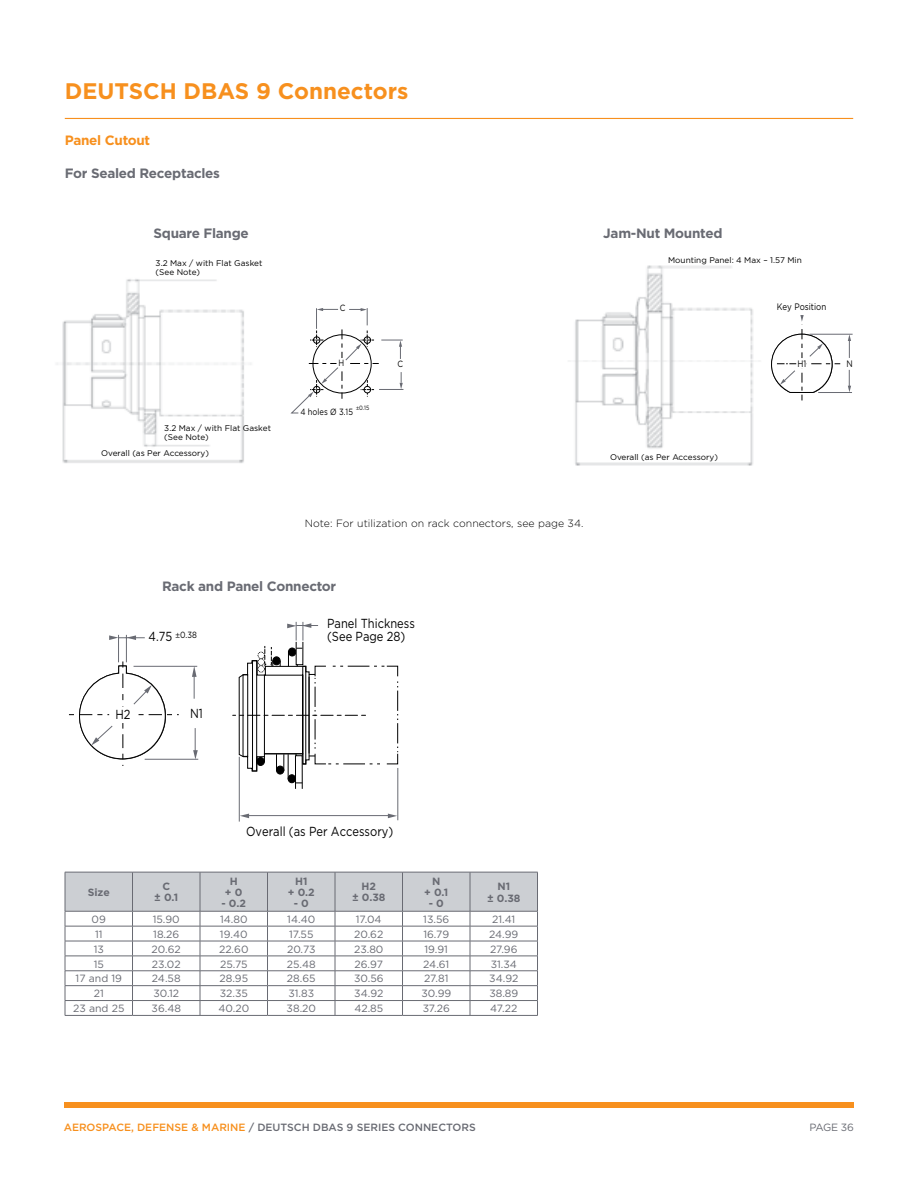
<style>
.page{position:relative;width:918px;height:1188px;background:#fff}
.page>*{position:absolute;margin:0;border:0;box-sizing:border-box;transform-origin:0 0}
.t1{font:700 22.5px "Gotham";color:#f7901e}
.t2{font:700 13.5px "Gotham";letter-spacing:-.02em;color:#696b73}
.t3{font:700 13.5px "Gotham";letter-spacing:-.02em;color:#f7901e}
.t4{font:13.05px "Gotham";color:#000;scale:.85 1}
.t5{font:10.5px "Gotham";color:#696b73}
.t6{font:500 10.5px "Gotham";color:#696b73}
.t7{font:300 10.5px "Gotham";color:#000}
.t8{font:700 10.5px/11.1px "Gotham";color:#696b73;text-align:center}
.t9{font:9.45px "Gotham";color:#000;scale:.85 1}
.t10{font:9px "Gotham";color:#000;scale:.85 1}
.t11{font:8.25px/9px "Gotham";color:#000}
.t12{font:6.15px "Gotham";color:#000;scale:.85 1}
.s1{font-family:"Myriad Pro"}
.s2{color:#f7901e}
</style>
<div class="page">
<div style="left:65px;top:1102px;width:789px;height:6px;background:#f7901e"></div>
<hr style="left:65px;top:118px;width:788px;height:1px;background:#f7901e">
<img style="left:574px;top:265px;width:180px;height:201px">
<img style="left:57px;top:279px;width:194px;height:184px">
<svg style="left:240px;top:814px;width:9px;height:4px"></svg>
<div style="left:295px;top:755px;width:8px;height:34px;border:1px solid #000"></div>
<hr style="left:239px;top:757px;width:1px;height:65px;background:#696b73">
<hr style="left:397px;top:768px;width:1px;height:52px;background:#696b73">
<svg style="left:233px;top:622px;width:166px;height:161px"></svg>
<svg style="left:388px;top:814px;width:9px;height:4px"></svg>
<hr style="left:247px;top:815px;width:144px;height:1px;background:#696b73">
<svg style="left:69px;top:635px;width:130px;height:131px"></svg>
<div style="left:258px;top:665px;width:7px;height:7px;border:1px dashed #000;border-radius:50%"></div>
<div style="left:258px;top:652px;width:7px;height:7px;border:1px dashed #000;border-radius:50%"></div>
<div style="left:258px;top:659px;width:7px;height:7px;border:1px dashed #000;border-radius:50%"></div>
<hr style="left:133px;top:1015px;width:67px;height:1px;background:#696b73">
<hr style="left:200px;top:1015px;width:68px;height:1px;background:#696b73">
<hr style="left:268px;top:1015px;width:67px;height:1px;background:#696b73">
<hr style="left:335px;top:1015px;width:68px;height:1px;background:#696b73">
<hr style="left:403px;top:1015px;width:67px;height:1px;background:#696b73">
<hr style="left:470px;top:1015px;width:68px;height:1px;background:#696b73">
<hr style="left:65px;top:1015px;width:68px;height:1px;background:#696b73">
<svg style="left:65px;top:872px;width:473px;height:143px"></svg>
<svg style="left:290px;top:308px;width:113px;height:106px"></svg>
<hr style="left:818px;top:392px;width:34px;height:1px;background:#696b73">
<hr style="left:810px;top:334px;width:43px;height:1px;background:#696b73">
<svg style="left:848px;top:334px;width:3px;height:24px"></svg>
<svg style="left:848px;top:370px;width:3px;height:22px"></svg>
<svg style="left:771px;top:315px;width:69px;height:85px"></svg>
<h1 class="t1" style="left:65px;top:76px;width:345px">DEUTSCH DBAS 9 Connectors</h1>
<p class="t3" style="left:65px;top:131px;width:87px">Panel Cutout</p>
<p class="t2" style="left:65px;top:164px;width:157px">For Sealed Receptacles</p>
<p class="t2" style="left:153px;top:225px;width:97px">Square Flange</p>
<p class="t11" style="left:156px;top:259px;width:108px">3.2 Max / with Flat Gasket (See Note)</p>
<p class="t11" style="left:164px;top:423px;width:108px">3.2 Max / with Flat Gasket (See Note)</p>
<p class="t11" style="left:101px;top:448px;width:109px">Overall (as Per Accessory)</p>
<p class="t10" style="left:340px;top:302px;width:8px">C</p>
<p class="t10" style="left:339px;top:357px;width:8px">H</p>
<p class="t10" style="left:397px;top:358px;width:8px">C</p>
<p class="t12" style="left:356px;top:404px;width:17px"><span class="s1">±</span>0.15</p>
<p class="t10" style="left:300px;top:406px;width:63px">4 holes Ø 3.15</p>
<p class="t2" style="left:603px;top:225px;width:121px">Jam-Nut Mounted</p>
<p class="t11" style="left:668px;top:256px;width:135px">Mounting Panel: 4 Max – 1.57 Min</p>
<p class="t9" style="left:777px;top:300px;width:60px">Key Position</p>
<p class="t11" style="left:610px;top:453px;width:109px">Overall (as Per Accessory)</p>
<p class="t9" style="left:797px;top:357px;width:12px">H1</p>
<p class="t9" style="left:847px;top:357px;width:9px">N</p>
<p class="t7" style="left:305px;top:517px;width:280px">Note: For utilization on rack connectors, see page 34.</p>
<p class="t2" style="left:162px;top:577px;width:176px">Rack and Panel Connector</p>
<p class="t4" style="left:327px;top:615px;width:105px">Panel Thickness</p>
<p class="t10" style="left:176px;top:629px;width:27px"><span class="s1">±</span>0.38</p>
<p class="t4" style="left:149px;top:628px;width:29px">4.75</p>
<p class="t4" style="left:327px;top:628px;width:94px">(See Page 28)</p>
<p class="t4" style="left:115px;top:706px;width:19px">H2</p>
<p class="t4" style="left:190px;top:705px;width:17px">N1</p>
<p class="t4" style="left:246px;top:823px;width:175px">Overall (as Per Accessory)</p>
<p class="t8" style="left:88px;top:887px;width:24px">Size</p>
<p class="t8" style="left:154px;top:881px;width:26px">C<br>± 0.1</p>
<p class="t8" style="left:225px;top:875px;width:19px">H<br>+ 0</p>
<p class="t8" style="left:222px;top:898px;width:26px">- 0.2</p>
<p class="t8" style="left:288px;top:875px;width:28px">H1<br>+ 0.2</p>
<p class="t8" style="left:294px;top:898px;width:17px">- 0</p>
<p class="t8" style="left:352px;top:881px;width:35px">H2<br>± 0.38</p>
<p class="t8" style="left:424px;top:875px;width:26px">N<br>+ 0.1</p>
<p class="t8" style="left:429px;top:898px;width:17px">- 0</p>
<p class="t8" style="left:487px;top:881px;width:35px">N1<br>± 0.38</p>
<p class="t5" style="left:92px;top:913px;width:16px">09</p>
<p class="t5" style="left:153px;top:913px;width:29px">15.90</p>
<p class="t5" style="left:220px;top:913px;width:29px">14.80</p>
<p class="t5" style="left:287px;top:913px;width:29px">14.40</p>
<p class="t5" style="left:356px;top:913px;width:27px">17.04</p>
<p class="t5" style="left:423px;top:913px;width:27px">13.56</p>
<p class="t5" style="left:492px;top:913px;width:25px">21.41</p>
<p class="t5" style="left:95px;top:927px;width:9px">11</p>
<p class="t5" style="left:153px;top:927px;width:28px">18.26</p>
<p class="t5" style="left:220px;top:927px;width:29px">19.40</p>
<p class="t5" style="left:289px;top:927px;width:26px">17.55</p>
<p class="t5" style="left:354px;top:927px;width:31px">20.62</p>
<p class="t5" style="left:423px;top:927px;width:27px">16.79</p>
<p class="t5" style="left:489px;top:927px;width:31px">24.99</p>
<p class="t5" style="left:94px;top:942px;width:12px">13</p>
<p class="t5" style="left:152px;top:942px;width:31px">20.62</p>
<p class="t5" style="left:219px;top:942px;width:31px">22.60</p>
<p class="t5" style="left:287px;top:942px;width:30px">20.73</p>
<p class="t5" style="left:354px;top:942px;width:31px">23.80</p>
<p class="t5" style="left:425px;top:942px;width:25px">19.91</p>
<p class="t5" style="left:490px;top:942px;width:29px">27.96</p>
<p class="t5" style="left:94px;top:957px;width:12px">15</p>
<p class="t5" style="left:152px;top:957px;width:30px">23.02</p>
<p class="t5" style="left:220px;top:957px;width:29px">25.75</p>
<p class="t5" style="left:287px;top:957px;width:30px">25.48</p>
<p class="t5" style="left:355px;top:957px;width:30px">26.97</p>
<p class="t5" style="left:423px;top:957px;width:28px">24.61</p>
<p class="t5" style="left:491px;top:957px;width:28px">31.34</p>
<p class="t5" style="left:76px;top:972px;width:48px">17 and 19</p>
<p class="t5" style="left:152px;top:972px;width:30px">24.58</p>
<p class="t5" style="left:219px;top:972px;width:30px">28.95</p>
<p class="t5" style="left:287px;top:972px;width:30px">28.65</p>
<p class="t5" style="left:354px;top:972px;width:31px">30.56</p>
<p class="t5" style="left:424px;top:972px;width:26px">27.81</p>
<p class="t5" style="left:489px;top:972px;width:31px">34.92</p>
<p class="t5" style="left:94px;top:987px;width:12px">21</p>
<p class="t5" style="left:153px;top:987px;width:27px">30.12</p>
<p class="t5" style="left:220px;top:987px;width:30px">32.35</p>
<p class="t5" style="left:288px;top:987px;width:27px">31.83</p>
<p class="t5" style="left:354px;top:987px;width:31px">34.92</p>
<p class="t5" style="left:421px;top:987px;width:31px">30.99</p>
<p class="t5" style="left:489px;top:987px;width:30px">38.89</p>
<p class="t5" style="left:73px;top:1002px;width:53px">23 and 25</p>
<p class="t5" style="left:152px;top:1002px;width:31px">36.48</p>
<p class="t5" style="left:218px;top:1002px;width:32px">40.20</p>
<p class="t5" style="left:287px;top:1002px;width:31px">38.20</p>
<p class="t5" style="left:354px;top:1002px;width:30px">42.85</p>
<p class="t5" style="left:423px;top:1002px;width:29px">37.26</p>
<p class="t5" style="left:490px;top:1002px;width:29px">47.22</p>
<p class="t6" style="left:64px;top:1120px;width:414px"><span class="s2">AEROSPACE, DEFENSE &amp; MARINE</span> / DEUTSCH DBAS 9 SERIES CONNECTORS</p>
<p class="t5" style="left:809px;top:1121px;width:46px">PAGE 36</p>
</div>
